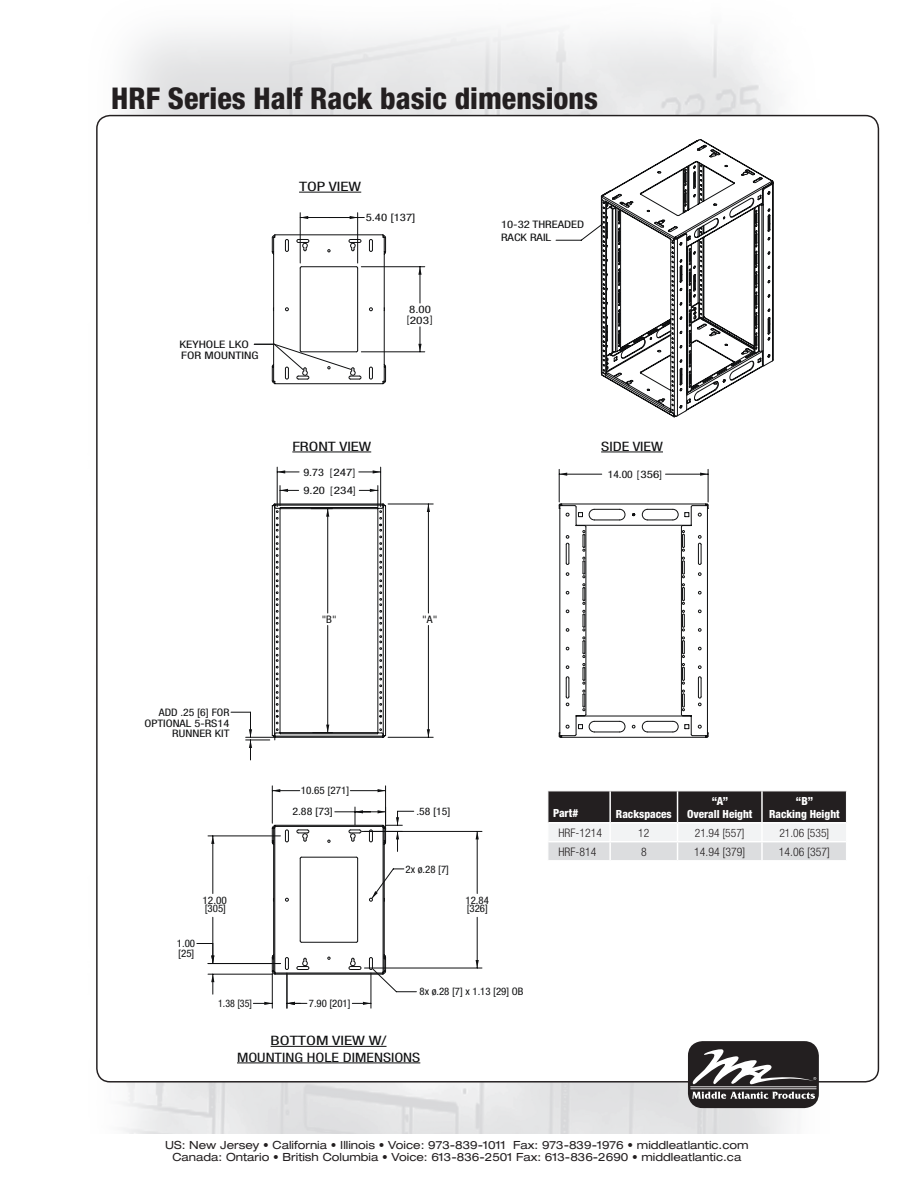
<style>
.page{position:relative;width:918px;height:1188px;background:#fff}
.page>*{position:absolute;margin:0;border:0;box-sizing:border-box;transform-origin:0 0}
.t1{font:800 condensed 30px "Helvetica Neue";color:#231f20}
.t2{font:condensed 12.9px/16.5px "Helvetica Neue";color:#0f1011;text-align:center;scale:1.37 1}
.t3{font:condensed 12.9px "Helvetica Neue";color:#0f1011;scale:1.33 1}
.t4{font:condensed 12.9px "Helvetica Neue";color:#0f1011;scale:1.26 1}
.t5{font:condensed 12.9px "Helvetica Neue";color:#0f1011;scale:1.35 1}
.t6{font:300 condensed 11.85px "Helvetica Neue";color:#231f20}
.t7{font:300 condensed 11.55px "Helvetica Neue";color:#231f20}
.t8{font:expanded 11.25px "Helvetica Neue";color:#231f20}
.t9{font:800 condensed 11.25px "Helvetica Neue";color:#fff}
.t10{font:condensed 10.35px "Helvetica Neue";color:#0f1011;scale:1.05 1}
.t11{font:condensed 10.35px/10.5px "Helvetica Neue";color:#0f1011;text-align:right;scale:1.13 1}
.t12{font:condensed 10.35px/12.5px "Helvetica Neue";color:#0f1011;scale:1.23 1}
.t13{font:condensed 10.35px/11.4px "Helvetica Neue";color:#0f1011;scale:1.29 1}
.t14{font:condensed 10.35px "Helvetica Neue";color:#0f1011;scale:1.08 1}
.t15{font:condensed 10.35px "Helvetica Neue";color:#0f1011;scale:1.12 1}
.t16{font:condensed 10.35px "Helvetica Neue";color:#0f1011;scale:1.04 1}
.t17{font:condensed 10.35px/10.8px "Helvetica Neue";color:#0f1011;scale:1.25 1}
.t18{font:condensed 10.35px "Helvetica Neue";color:#0f1011;scale:1.24 1}
.t19{font:condensed 10.35px "Helvetica Neue";color:#0f1011;scale:1.18 1}
.t20{font:condensed 10.35px "Helvetica Neue";color:#0f1011;scale:1.15 1}
.t21{font:condensed 10.35px "Helvetica Neue";color:#0f1011;scale:.96 1}
.t22{font:condensed 10.35px/9.8px "Helvetica Neue";color:#0f1011;scale:1.06 1}
.t23{font:condensed 10.35px "Helvetica Neue";color:#0f1011;scale:1.09 1}
</style>
<div class="page">
<img style="left:96px;top:28px;width:741px;height:1105px">
<div style="left:97px;top:116px;width:781px;height:966px;background:#fff;border-radius:13px"></div>
<div style="left:688px;top:1041px;width:131px;height:67px;background:#231f20;border-radius:15px"></div>
<svg style="left:692px;top:1092px;width:123px;height:7px"></svg>
<svg style="left:693px;top:1049px;width:123px;height:36px"></svg>
<hr style="left:690px;top:1086px;width:127px;height:1px;background:#fff">
<hr style="left:690px;top:1088px;width:127px;height:1px;background:#fff">
<hr style="left:208px;top:836px;width:72px;height:1px;background:#0f1011">
<hr style="left:213px;top:836px;width:1px;height:58px;background:#0f1011">
<hr style="left:213px;top:917px;width:1px;height:47px;background:#0f1011">
<svg style="left:211px;top:836px;width:3px;height:8px"></svg>
<hr style="left:272px;top:973px;width:1px;height:35px;background:#0f1011">
<svg style="left:253px;top:1002px;width:19px;height:3px"></svg>
<hr style="left:208px;top:974px;width:65px;height:1px;background:#0f1011">
<hr style="left:208px;top:963px;width:72px;height:1px;background:#0f1011">
<svg style="left:211px;top:974px;width:3px;height:20px"></svg>
<svg style="left:197px;top:943px;width:17px;height:21px"></svg>
<hr style="left:287px;top:973px;width:1px;height:35px;background:#0f1011">
<hr style="left:371px;top:973px;width:1px;height:35px;background:#0f1011">
<svg style="left:287px;top:1002px;width:20px;height:3px"></svg>
<svg style="left:352px;top:1002px;width:19px;height:3px"></svg>
<svg style="left:231px;top:712px;width:41px;height:48px"></svg>
<svg style="left:688px;top:139px;width:86px;height:222px"></svg>
<svg style="left:254px;top:343px;width:19px;height:27px"></svg>
<svg style="left:273px;top:191px;width:436px;height:779px"></svg>
<svg style="left:555px;top:145px;width:216px;height:267px"></svg>
<hr style="left:292px;top:452px;width:79px;height:1px;background:#0f1011">
<hr style="left:299px;top:192px;width:62px;height:1px;background:#0f1011">
<hr style="left:601px;top:452px;width:62px;height:1px;background:#0f1011">
<hr style="left:271px;top:1046px;width:116px;height:1px;background:#0f1011">
<hr style="left:237px;top:1063px;width:183px;height:1px;background:#0f1011">
<svg style="left:548px;top:792px;width:299px;height:68px"></svg>
<hr style="left:548px;top:791px;width:62px;height:1px;background:#fff">
<hr style="left:548px;top:791px;width:1px;height:32px;background:#fff">
<hr style="left:610px;top:791px;width:68px;height:1px;background:#fff">
<hr style="left:678px;top:791px;width:84px;height:1px;background:#fff">
<hr style="left:548px;top:860px;width:62px;height:1px;background:#fff">
<hr style="left:610px;top:860px;width:68px;height:1px;background:#fff">
<hr style="left:678px;top:860px;width:84px;height:1px;background:#fff">
<hr style="left:548px;top:822px;width:62px;height:1px;background:#fff">
<hr style="left:610px;top:822px;width:68px;height:1px;background:#fff">
<hr style="left:678px;top:822px;width:84px;height:1px;background:#fff">
<hr style="left:762px;top:822px;width:84px;height:1px;background:#fff">
<hr style="left:548px;top:841px;width:62px;height:1px;background:#fff">
<hr style="left:610px;top:841px;width:68px;height:1px;background:#fff">
<hr style="left:678px;top:841px;width:84px;height:1px;background:#fff">
<hr style="left:762px;top:841px;width:84px;height:1px;background:#fff">
<p class="t1" style="left:111px;top:80px;width:488px">HRF Series Half Rack basic dimensions</p>
<p class="t13" style="left:180px;top:339px;width:63px">KEYHOLE LKO<br>FOR MOUNTING</p>
<p class="t5" style="left:299px;top:179px;width:48px">TOP VIEW</p>
<p class="t18" style="left:366px;top:212px;width:42px">5.40 [137]</p>
<p class="t17" style="left:407px;top:304px;width:22px">8.00 [203]</p>
<p class="t3" style="left:292px;top:439px;width:61px">FRONT VIEW</p>
<p class="t19" style="left:303px;top:466px;width:45px">9.73 [247]</p>
<p class="t12" style="left:303px;top:484px;width:44px">9.20 [234]</p>
<p class="t12" style="left:501px;top:218px;width:69px">10-32 THREADED<br>RACK RAIL</p>
<p class="t4" style="left:601px;top:439px;width:51px">SIDE VIEW</p>
<p class="t15" style="left:608px;top:468px;width:50px">14.00 [356]</p>
<p class="t11" style="left:144px;top:707px;width:77px">ADD .25 [6] FOR<br>OPTIONAL 5-RS14<br>RUNNER KIT</p>
<p class="t14" style="left:322px;top:613px;width:15px">"B"</p>
<p class="t15" style="left:422px;top:613px;width:15px">"A"</p>
<p class="t14" style="left:301px;top:784px;width:47px">10.65 [271]</p>
<p class="t20" style="left:292px;top:805px;width:37px">2.88 [73]</p>
<p class="t11" style="left:416px;top:806px;width:32px">.58 [15]</p>
<p class="t10" style="left:406px;top:863px;width:43px">2x ø.28 [7]</p>
<p class="t23" style="left:203px;top:894px;width:24px">12.00</p>
<p class="t10" style="left:466px;top:894px;width:24px">12.84</p>
<p class="t10" style="left:205px;top:903px;width:22px">[305]</p>
<p class="t10" style="left:467px;top:903px;width:22px">[326]</p>
<p class="t22" style="left:177px;top:939px;width:19px">1.00 [25]</p>
<p class="t9" style="left:553px;top:806px;width:26px">Part#</p>
<p class="t9" style="left:616px;top:807px;width:57px">Rackspaces</p>
<p class="t9" style="left:712px;top:794px;width:18px">“A”</p>
<p class="t9" style="left:687px;top:807px;width:67px">Overall Height</p>
<p class="t9" style="left:796px;top:794px;width:19px">“B”</p>
<p class="t9" style="left:769px;top:807px;width:72px">Racking Height</p>
<p class="t6" style="left:559px;top:826px;width:45px">HRF-1214</p>
<p class="t7" style="left:638px;top:826px;width:13px">12</p>
<p class="t7" style="left:695px;top:826px;width:51px">21.94 [557]</p>
<p class="t7" style="left:779px;top:826px;width:51px">21.06 [535]</p>
<p class="t6" style="left:559px;top:845px;width:39px">HRF-814</p>
<p class="t6" style="left:641px;top:845px;width:7px">8</p>
<p class="t6" style="left:694px;top:845px;width:52px">14.94 [379]</p>
<p class="t6" style="left:779px;top:845px;width:52px">14.06 [357]</p>
<p class="t21" style="left:218px;top:998px;width:37px">1.38 [35]</p>
<p class="t16" style="left:309px;top:998px;width:42px">7.90 [201]</p>
<p class="t10" style="left:419px;top:986px;width:101px">8x ø.28 [7] x 1.13 [29] OB</p>
<p class="t2" style="left:237px;top:1032px;width:135px">BOTTOM VIEW W/<br>MOUNTING HOLE DIMENSIONS</p>
<p class="t8" style="left:165px;top:1138px;width:585px">US: New Jersey • California • Illinois • Voice: 973-839-1011 Fax: 973-839-1976 • middleatlantic.com</p>
<p class="t8" style="left:172px;top:1150px;width:570px">Canada: Ontario • British Columbia • Voice: 613-836-2501 Fax: 613-836-2690 • middleatlantic.ca</p>
</div>
